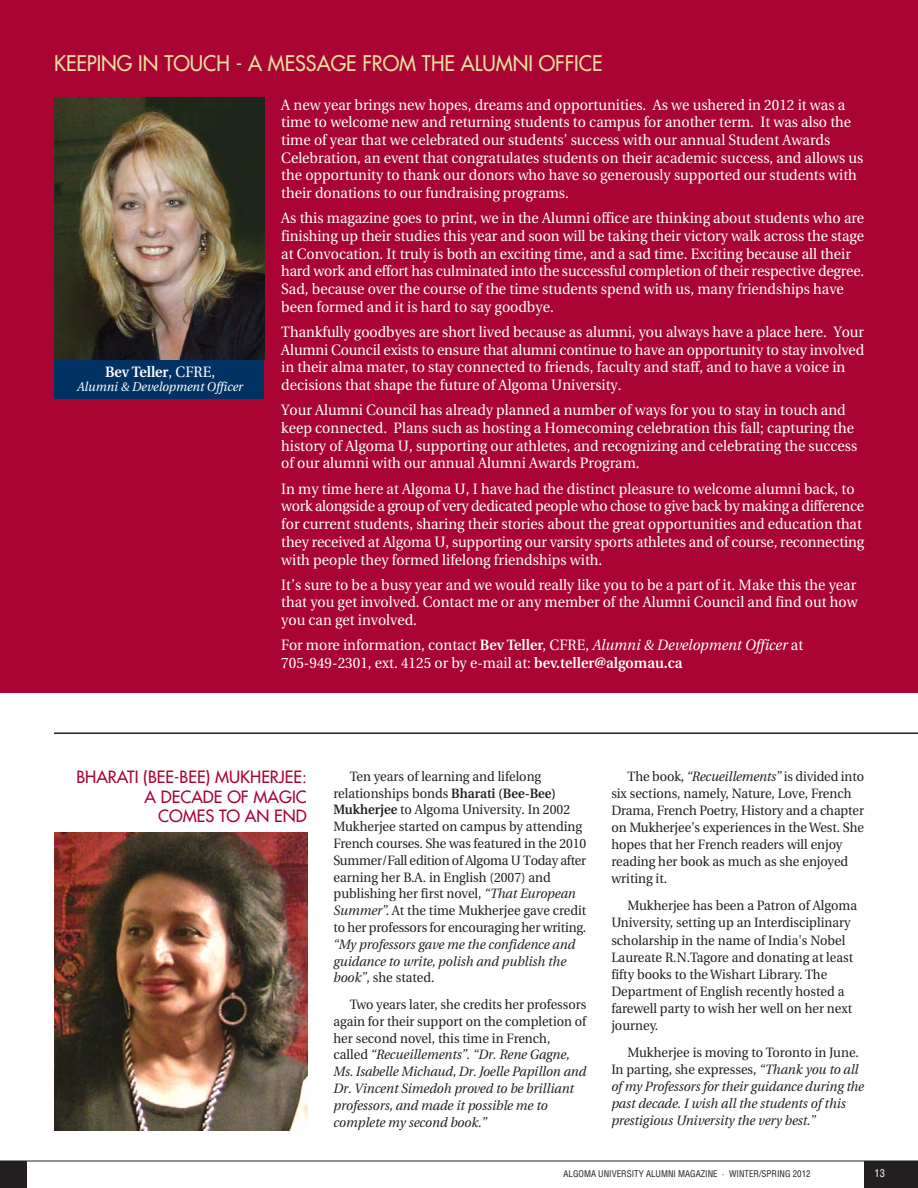
<style>
.page{position:relative;width:918px;height:1188px;background:#fff}
.page>*{position:absolute;margin:0;border:0;box-sizing:border-box;transform-origin:0 0}
.t1{font:21px "Futura";color:#ecdfa0;scale:.95 1}
.t2{font:16.5px/19.5px "Futura";color:#a90432;text-align:right}
.t3{font:15px/17.7px "Utopia";color:#fff;scale:.95 1}
.t4{font:600 15px "Utopia";color:#fff;scale:.95 1}
.t5{font:13.5px/17.1px "Utopia";color:#231f20;scale:.95 1}
.t6{font:italic 13.5px/16.8px "Utopia";color:#231f20;scale:.95 1}
.t7{font:italic 12.75px "Utopia";color:#fff;scale:.95 1}
.t8{font:condensed 10.5px "Helvetica";color:#fff}
.t9{font:condensed 9px "Helvetica";color:#231f20}
.s1{font-weight:400}
.s2{font-weight:600}
.s3{font-style:italic}
.s4{font-style:normal}
</style>
<div class="page">
<div style="left:864px;top:1161px;width:54px;height:27px;background:#231f20"></div>
<hr style="left:0;top:1161px;width:918px;height:1px;background:#231f20">
<div style="left:0;top:1161px;width:27px;height:27px;background:#231f20"></div>
<div style="left:0;top:0;width:918px;height:693px;background:#a90432"></div>
<div style="left:54px;top:98px;width:210px;height:301px;background:#003263"></div>
<img style="left:54px;top:98px;width:210px;height:262px">
<hr style="left:54px;top:732px;width:864px;height:2px;background:#231f20">
<img style="left:54px;top:833px;width:253px;height:298px">
<h1 class="t1" style="left:54px;top:53px;width:579px">KEEPING IN TOUCH - A MESSAGE FROM THE ALUMNI OFFICE</h1>
<p class="t4" style="left:105px;top:366px;width:117px">Bev Teller<span class="s1">, CFRE,</span></p>
<p class="t7" style="left:77px;top:381px;width:176px">Alumni &amp; Development Officer</p>
<p class="t3" style="left:281px;top:97px;width:614px">A new year brings new hopes, dreams and opportunities. As we ushered in 2012 it was a time to welcome new and returning students to campus for another term. It was also the time of year that we celebrated our students’ success with our annual Student Awards Celebration, an event that congratulates students on their academic success, and allows us the opportunity to thank our donors who have so generously supported our students with their donations to our fundraising programs.</p>
<p class="t3" style="left:281px;top:211px;width:615px">As this magazine goes to print, we in the Alumni office are thinking about students who are finishing up their studies this year and soon will be taking their victory walk across the stage at Convocation. It truly is both an exciting time, and a sad time. Exciting because all their hard work and effort has culminated into the successful completion of their respective degree.<br>Sad, because over the course of the time students spend with us, many friendships have been formed and it is hard to say goodbye.</p>
<p class="t3" style="left:281px;top:324px;width:615px">Thankfully goodbyes are short lived because as alumni, you always have a place here. Your Alumni Council exists to ensure that alumni continue to have an opportunity to stay involved in their alma mater, to stay connected to friends, faculty and staff, and to have a voice in decisions that shape the future of Algoma University.</p>
<p class="t3" style="left:281px;top:403px;width:608px">Your Alumni Council has already planned a number of ways for you to stay in touch and keep connected. Plans such as hosting a Homecoming celebration this fall; capturing the history of Algoma U, supporting our athletes, and recognizing and celebrating the success of our alumni with our annual Alumni Awards Program.</p>
<p class="t3" style="left:281px;top:481px;width:615px">In my time here at Algoma U, I have had the distinct pleasure to welcome alumni back, to work alongside a group of very dedicated people who chose to give back by making a difference for current students, sharing their stories about the great opportunities and education that they received at Algoma U, supporting our varsity sports athletes and of course, reconnecting with people they formed lifelong friendships with.</p>
<p class="t3" style="left:281px;top:577px;width:608px;text-align:justify">It’s sure to be a busy year and we would really like you to be a part of it. Make this the year that you get involved. Contact me or any member of the Alumni Council and find out how you can get involved.</p>
<p class="t3" style="left:281px;top:638px;width:551px">For more information, contact <span class="s2">Bev Teller</span>, CFRE, <span class="s3">Alumni &amp; Development Officer</span> at<br>705-949-2301, ext. 4125 or by e-mail at: <span class="s2">bev.teller@algomau.ca</span></p>
<p class="t2" style="left:76px;top:769px;width:232px">BHARATI (BEE-BEE) MUKHERJEE:<br>A DECADE OF MAGIC<br>COMES TO AN END</p>
<p class="t5" style="left:611px;top:769px;width:268px;text-indent:16px">The book, <span class="s3">“Recueillements”</span> is divided into six sections, namely, Nature, Love, French Drama, French Poetry, History and a chapter on Mukherjee’s experiences in the West. She hopes that her French readers will enjoy reading her book as much as she enjoyed writing it.</p>
<p class="t5" style="left:611px;top:898px;width:260px;text-indent:16px">Mukherjee has been a Patron of Algoma University, setting up an Interdisciplinary scholarship in the name of India's Nobel Laureate R.N.Tagore and donating at least fifty books to the Wishart Library. The Department of English recently hosted a farewell party to wish her well on her next journey.</p>
<p class="t6" style="left:611px;top:1045px;width:268px;text-indent:16px"><span class="s4">Mukherjee is moving to Toronto in June.<br>In parting, she expresses,</span> “Thank you to all of my Professors for their guidance during the past decade. I wish all the students of this prestigious University the very best.”</p>
<p class="t5" style="left:334px;top:769px;width:268px;text-indent:16px">Ten years of learning and lifelong relationships bonds <span class="s2">Bharati (Bee-Bee)<br>Mukherjee</span> to Algoma University. In 2002<br>Mukherjee started on campus by attending French courses. She was featured in the 2010<br>Summer/Fall edition of Algoma U Today after earning her B.A. in English (2007) and publishing her first novel, <span class="s3">“That European Summer”</span>. At the time Mukherjee gave credit to her professors for encouraging her writing.</p>
<p class="t6" style="left:334px;top:937px;width:256px">“My professors gave me the confidence and guidance to write, polish and publish the book”<span class="s4">, she stated.</span></p>
<p class="t6" style="left:334px;top:997px;width:268px;text-indent:16px"><span class="s4">Two years later, she credits her professors again for their support on the completion of her second novel, this time in French, called</span> “Recueillements”. “Dr. Rene Gagne, Ms. Isabelle Michaud, Dr. Joelle Papillon and Dr. Vincent Simedoh proved to be brilliant professors, and made it possible me to complete my second book.”</p>
<p class="t9" style="left:563px;top:1170px;width:249px">ALGOMA UNIVERSITY ALUMNI MAGAZINE · WINTER/SPRING 2012</p>
<p class="t8" style="left:875px;top:1170px;width:12px">13</p>
</div>
